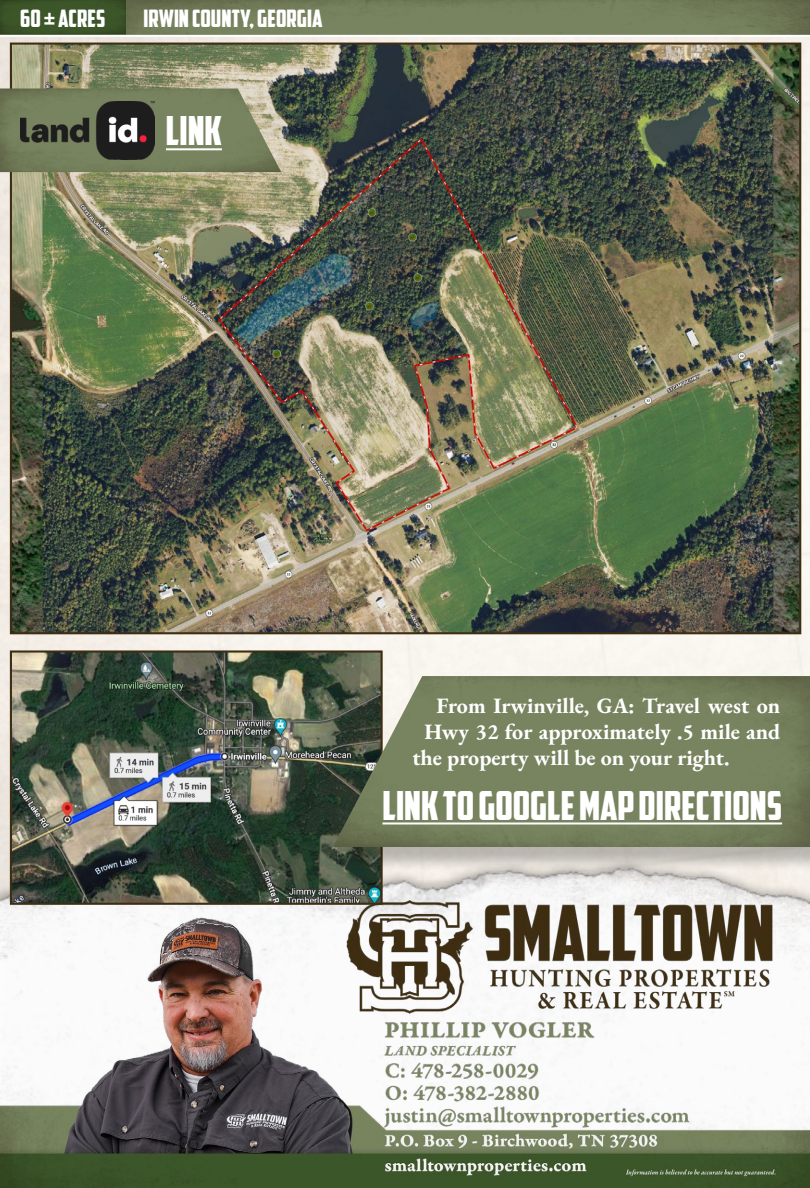
<style>
.page{position:relative;width:810px;height:1188px;background:#fff}
.page>*{position:absolute;margin:0;border:0;box-sizing:border-box;transform-origin:0 0}
.t1{font:40px "American Captain";color:#fff}
.t2{font:24px "American Captain";color:#fff}
.t3{font:22px "EB Garamond";color:#fff}
</style>
<div class="page">
<img style="left:0;top:37px;width:810px;height:780px">
<img style="left:0;top:817px;width:810px;height:83px">
<img style="left:0;top:900px;width:810px;height:288px">
<img style="left:126px;top:0;width:684px;height:35px">
<div style="left:0;top:0;width:126px;height:35px;background:#3c5629"></div>
<img style="left:13px;top:46px;width:785px;height:585px">
<img style="left:13px;top:653px;width:367px;height:249px">
<div style="left:10px;top:650px;width:373px;height:255px;border:2px solid #3d2d12"></div>
<img style="left:0;top:89px;width:281px;height:83px">
<div style="left:337px;top:679px;width:473px;height:193px;background:#000;opacity:.25"></div>
<img style="left:333px;top:676px;width:477px;height:171px">
<hr style="left:166px;top:148px;width:56px;height:2px;background:#fff">
<hr style="left:383px;top:823px;width:399px;height:2px;background:#fff">
<img style="left:20px;top:101px;width:135px;height:59px">
<p class="t2" style="left:20px;top:4px;width:87px">60 ± ACRES</p>
<p class="t2" style="left:144px;top:4px;width:180px">IRWIN COUNTY, GEORGIA</p>
<h1 class="t1" style="left:166px;top:107px;width:57px">LINK</h1>
<p class="t3" style="left:436px;top:691px;width:346px">From Irwinville, GA: Travel west on</p>
<p class="t3" style="left:424px;top:717px;width:358px">Hwy 32 for approximately .5 mile and</p>
<p class="t3" style="left:412px;top:743px;width:319px">the property will be on your right.</p>
<h1 class="t1" style="left:383px;top:781px;width:401px">LINK TO GOOGLE MAP DIRECTIONS</h1>
</div>
